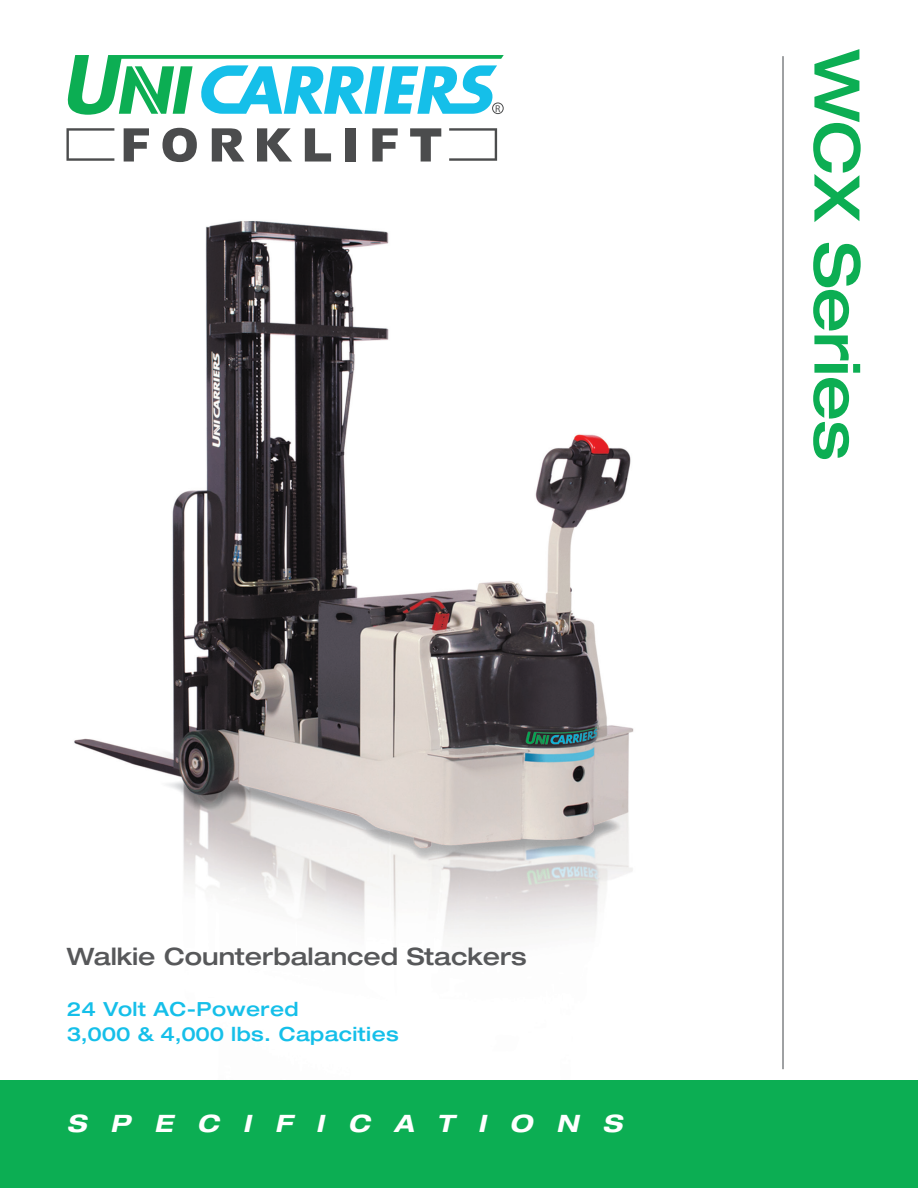
<style>
.page{position:relative;width:918px;height:1188px;background:#fff}
.page>*{position:absolute;margin:0;border:0;box-sizing:border-box;transform-origin:0 0}
.t1{font:500 expanded 63px "Helvetica Neue LT Std";letter-spacing:-.015em;color:#0cae53}
.t2{font:500 expanded 24px "Helvetica Neue LT Std";color:#57585a}
.t3{font:italic 700 expanded 24px "Helvetica Neue LT Std";letter-spacing:1em;color:#fff}
.t4{font:500 expanded 19.5px/25.5px "Helvetica Neue LT Std";letter-spacing:.02em;color:#15bfe9}
.t5{font:700 9.9px "Helvetica Neue LT Std";color:#4b4c4d}
</style>
<div class="page">
<img style="left:74px;top:127px;width:710px;height:943px">
<svg style="left:67px;top:55px;width:437px;height:60px"></svg>
<svg style="left:66px;top:128px;width:48px;height:33px"></svg>
<svg style="left:449px;top:128px;width:48px;height:33px"></svg>
<svg style="left:124px;top:128px;width:25px;height:34px"></svg>
<svg style="left:162px;top:128px;width:35px;height:34px"></svg>
<svg style="left:212px;top:128px;width:32px;height:34px"></svg>
<svg style="left:257px;top:128px;width:35px;height:34px"></svg>
<svg style="left:305px;top:128px;width:26px;height:34px"></svg>
<div style="left:345px;top:128px;width:11px;height:34px;background:#4b4c4d"></div>
<svg style="left:372px;top:128px;width:26px;height:34px"></svg>
<svg style="left:410px;top:128px;width:31px;height:34px"></svg>
<div style="left:492px;top:103px;width:11px;height:11px;border:1px solid #4b4c4d;border-radius:50%"></div>
<hr style="left:782px;top:56px;width:2px;height:1013px;background:#808285">
<div style="left:0;top:1080px;width:918px;height:108px;background:#0cae53"></div>
<p class="t5" style="left:495px;top:102px;width:7px">R</p>
<p class="t1" style="left:876px;top:50px;width:413px;rotate:90deg">WCX Series</p>
<p class="t2" style="left:67px;top:941px;width:461px">Walkie Counterbalanced Stackers</p>
<p class="t4" style="left:67px;top:996px;width:334px">24 Volt AC-Powered<br>3,000 &amp; 4,000 lbs. Capacities</p>
<p class="t3" style="left:67px;top:1109px;width:557px">SPECIFICATIONS</p>
</div>
